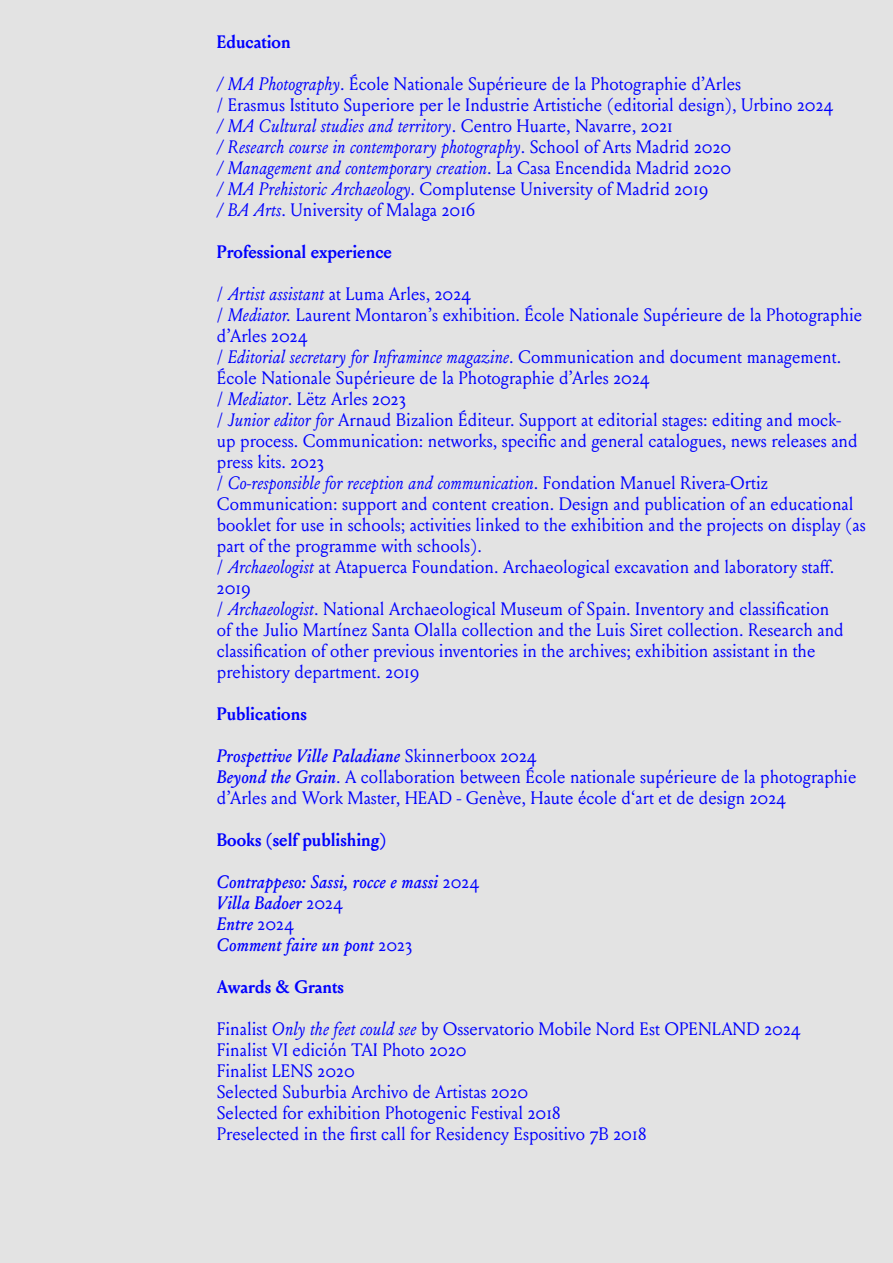
<style>
.page{position:relative;width:893px;height:1263px;background:#e3e3e3}
.page>*{position:absolute;margin:0;border:0;box-sizing:border-box;transform-origin:0 0}
.t1{font:18px/21px "Louize";color:#00f}
.t2{font:italic 500 18px/21px "Louize";color:#00f}
.t3{font:700 18px "Louize";color:#00f}
.s1{font-style:italic}
.s2{font-weight:500;font-style:italic}
.s3{font-weight:400;font-style:normal}
</style>
<div class="page">
<p class="t3" style="left:217px;top:28px;width:75px">Education</p>
<p class="t1" style="left:217px;top:73px;width:618px"><span class="s1">/ MA Photography</span>. École Nationale Supérieure de la Photographie d’Arles<br>/ Erasmus Istituto Superiore per le Industrie Artistiche (editorial design), Urbino 2024 <span class="s1">/ MA Cultural studies and territory</span>. Centro Huarte, Navarre, 2021<br><span class="s1">/ Research course in contemporary photography</span>. School of Arts Madrid 2020<br><span class="s1">/ Management and contemporary creation</span>. La Casa Encendida Madrid 2020<br><span class="s1">/ MA Prehistoric Archaeology</span>. Complutense University of Madrid 2019<br><span class="s1">/ BA Arts</span>. University of Malaga 2016</p>
<p class="t3" style="left:217px;top:238px;width:177px">Professional experience</p>
<p class="t1" style="left:217px;top:283px;width:650px">/ <span class="s1">Artist assistant</span> at Luma Arles, 2024<br>/ <span class="s1">Mediator.</span> Laurent Montaron’s exhibition. École Nationale Supérieure de la Photographie d’Arles 2024<br>/ <span class="s1">Editorial secretary for Inframince magazine</span>. Communication and document management.<br>École Nationale Supérieure de la Photographie d’Arles 2024<br>/ <span class="s1">Mediator</span>. Lëtz Arles 2023<br>/ <span class="s1">Junior editor for</span> Arnaud Bizalion Éditeur. Support at editorial stages: editing and mock-<br>up process. Communication: networks, specific and general catalogues, news releases and press kits. 2023<br>/ <span class="s1">Co-responsible for reception and communication</span>. Fondation Manuel Rivera-Ortiz Communication: support and content creation. Design and publication of an educational booklet for use in schools; activities linked to the exhibition and the projects on display (as part of the programme with schools).<br>/ <span class="s1">Archaeologist</span> at Atapuerca Foundation. Archaeological excavation and laboratory staff.<br>2019<br>/ <span class="s1">Archaeologist</span>. National Archaeological Museum of Spain. Inventory and classification<br>of the Julio Martínez Santa Olalla collection and the Luis Siret collection. Research and classification of other previous inventories in the archives; exhibition assistant in the prehistory department. 2019</p>
<p class="t3" style="left:217px;top:700px;width:91px">Publications</p>
<p class="t1" style="left:217px;top:745px;width:641px"><span class="s2">Prospettive Ville Paladiane</span> Skinnerboox 2024<br><span class="s2">Beyond the Grain</span>. A collaboration between École nationale supérieure de la photographie d’Arles and Work Master, HEAD - Genève, Haute école d‘art et de design 2024</p>
<p class="t3" style="left:217px;top:826px;width:171px">Books (self publishing)</p>
<p class="t2" style="left:217px;top:871px;width:264px">Contrappeso: Sassi, rocce e massi <span class="s3">2024<br></span>Villa Badoer <span class="s3">2024<br></span>Entre <span class="s3">2024<br></span>Comment faire un pont <span class="s3">2023</span></p>
<p class="t3" style="left:217px;top:973px;width:129px">Awards &amp; Grants</p>
<p class="t1" style="left:217px;top:1018px;width:586px">Finalist <span class="s1">Only the feet could see</span> by Osservatorio Mobile Nord Est OPENLAND 2024<br>Finalist VI edición TAI Photo 2020<br>Finalist LENS 2020<br>Selected Suburbia Archivo de Artistas 2020<br>Selected for exhibition Photogenic Festival 2018<br>Preselected in the first call for Residency Espositivo 7B 2018</p>
</div>
